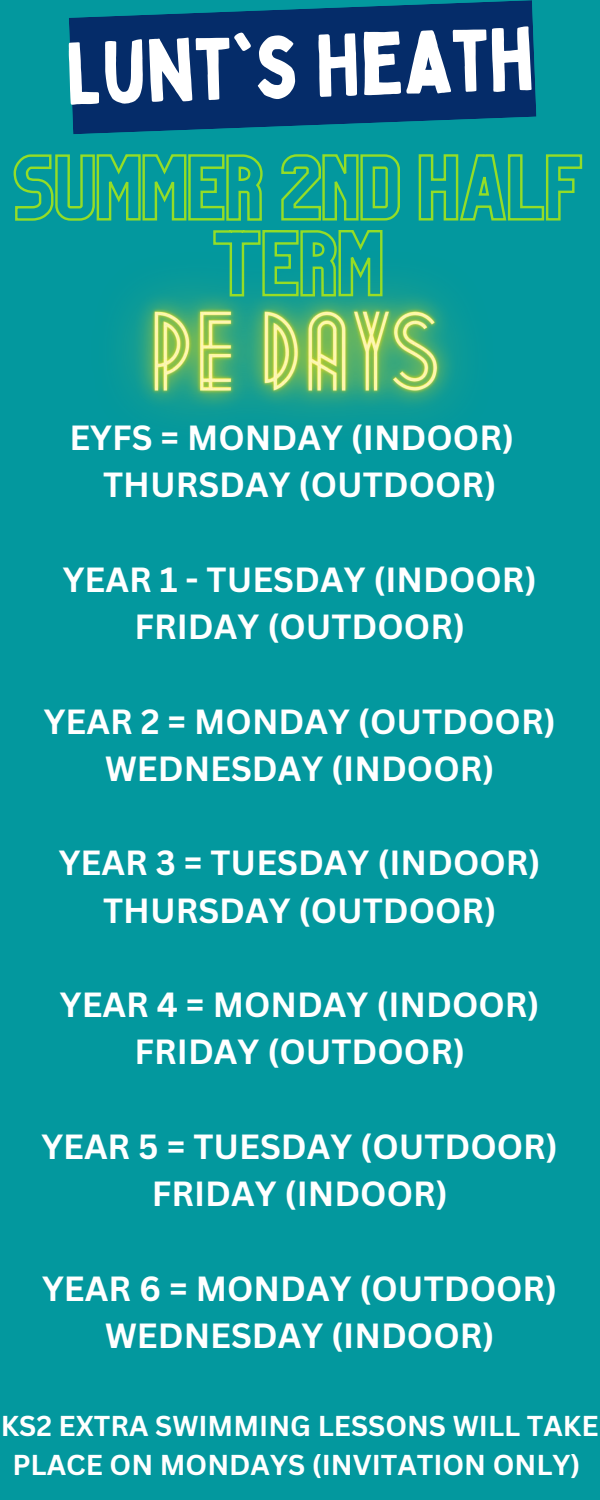
<style>
.page{position:relative;width:600px;height:1500px;background:#03989e}
.page>*{position:absolute;margin:0;border:0;box-sizing:border-box;transform-origin:0 0}
.t1{font:86.6px "Bobby Jones";color:#fff}
.t2{font:700 34px/47.2px "Canva Sans";color:#fff;text-align:center}
.t3{font:700 28px/39px "Canva Sans";color:#fff;text-align:center}
</style>
<div class="page">
<svg style="left:69px;top:0;width:467px;height:134px;background:#043b70"></svg>
<svg style="left:13px;top:154px;width:570px;height:67px"></svg>
<img style="left:38px;top:195px;width:524px;height:220px">
<h3 class="t1" style="left:64px;top:20px;width:470px;rotate:-2deg">Lunt's Heath</h3>
<h4 class="t2" style="left:69px;top:413px;width:446px">EYFS = MONDAY (INDOOR)<br>THURSDAY (OUTDOOR)</h4>
<h4 class="t2" style="left:63px;top:555px;width:475px">YEAR 1 - TUESDAY (INDOOR)<br>FRIDAY (OUTDOOR)</h4>
<h4 class="t2" style="left:44px;top:697px;width:513px">YEAR 2 = MONDAY (OUTDOOR)<br>WEDNESDAY (INDOOR)</h4>
<h4 class="t2" style="left:59px;top:839px;width:483px">YEAR 3 = TUESDAY (INDOOR)<br>THURSDAY (OUTDOOR)</h4>
<h4 class="t2" style="left:60px;top:980px;width:481px">YEAR 4 = MONDAY (INDOOR)<br>FRIDAY (OUTDOOR)</h4>
<h4 class="t2" style="left:41px;top:1122px;width:518px">YEAR 5 = TUESDAY (OUTDOOR)<br>FRIDAY (INDOOR)</h4>
<h4 class="t2" style="left:42px;top:1264px;width:517px">YEAR 6 = MONDAY (OUTDOOR)<br>WEDNESDAY (INDOOR)</h4>
<p class="t3" style="left:1px;top:1406px;width:599px">KS2 EXTRA SWIMMING LESSONS WILL TAKE<br>PLACE ON MONDAYS (INVITATION ONLY)</p>
</div>
